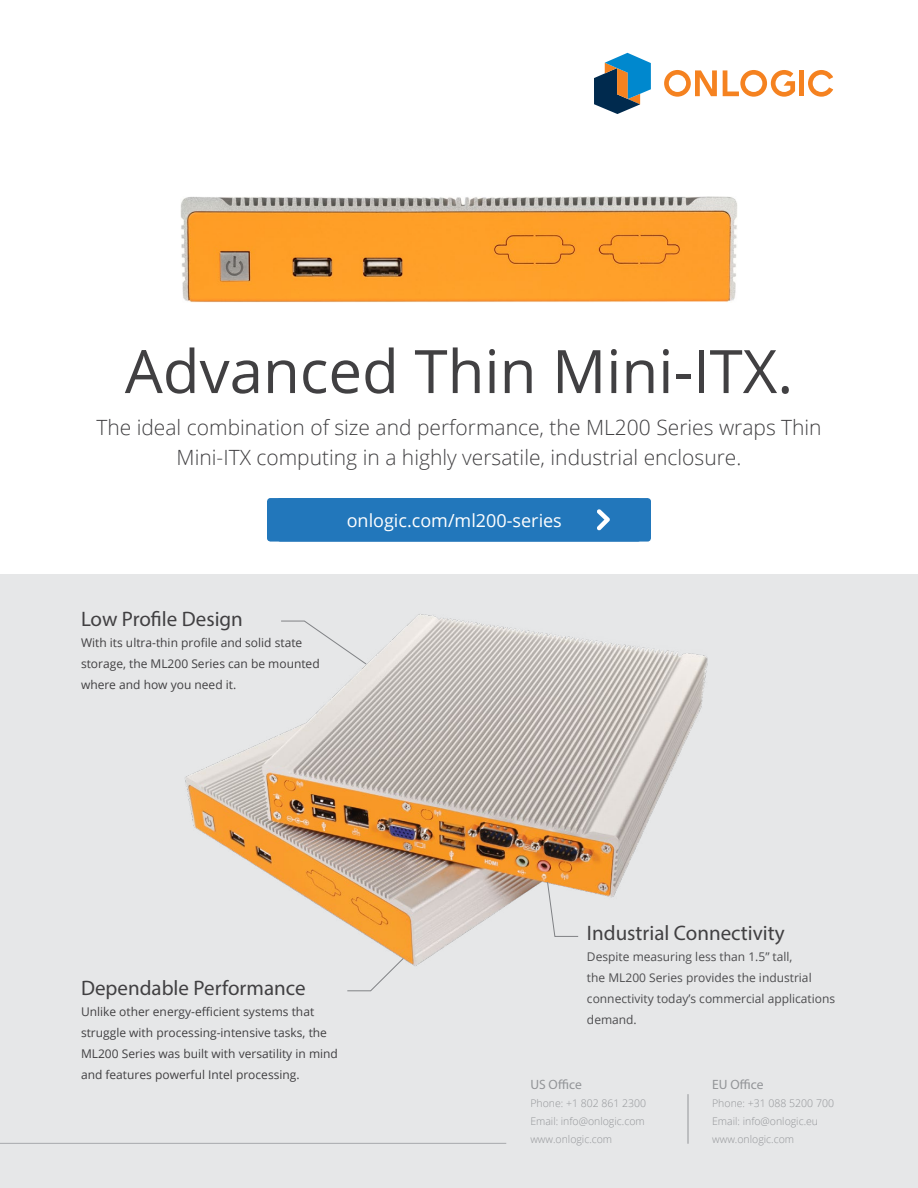
<style>
.page{position:relative;width:918px;height:1188px;background:#fff}
.page>*{position:absolute;margin:0;border:0;box-sizing:border-box;transform-origin:0 0}
.t1{font:60px "Open Sans";color:#414042}
.t2{font:300 21px/30px "Open Sans";color:#414042;text-align:center}
.t3{font:21px "Myriad Pro";color:#414042}
.t4{font:18px "Open Sans";color:#fff}
.t5{font:13.5px "Myriad Pro";color:#939598}
.t6{font:12px/21px "Open Sans";color:#414042}
.t7{font:12px/21px "Open Sans";color:#4d4d4f}
.t8{font:300 10.5px/18px "Open Sans";color:#939598}
</style>
<div class="page">
<div style="left:0;top:574px;width:918px;height:614px;background:#e6e7e8"></div>
<img style="left:185px;top:614px;width:523px;height:352px">
<svg style="left:280px;top:620px;width:87px;height:45px"></svg>
<svg style="left:347px;top:957px;width:57px;height:35px"></svg>
<svg style="left:547px;top:881px;width:32px;height:56px"></svg>
<img style="left:180px;top:196px;width:558px;height:106px">
<div style="left:267px;top:498px;width:384px;height:44px;background:#27b;border-radius:4px"></div>
<svg style="left:597px;top:509px;width:13px;height:22px"></svg>
<hr style="left:0;top:1143px;width:506px;height:1px;background:#a7a9ac">
<hr style="left:688px;top:1094px;width:1px;height:50px;background:#939598">
<div style="left:799px;top:70px;width:5px;height:26px;background:#f58220"></div>
<svg style="left:664px;top:70px;width:53px;height:27px"></svg>
<svg style="left:723px;top:70px;width:72px;height:27px"></svg>
<svg style="left:808px;top:70px;width:25px;height:27px"></svg>
<svg style="left:594px;top:53px;width:57px;height:61px"></svg>
<h1 class="t1" style="left:125px;top:330px;width:670px">Advanced Thin Mini-ITX.</h1>
<h2 class="t2" style="left:96px;top:412px;width:727px">The ideal combination of size and performance, the ML200 Series wraps Thin<br>Mini-ITX computing in a highly versatile, industrial enclosure.</h2>
<h3 class="t4" style="left:347px;top:508px;width:217px">onlogic.com/ml200-series</h3>
<h3 class="t4" style="left:397px;top:508px;width:138px">onlogic.com/sku</h3>
<h2 class="t3" style="left:81px;top:606px;width:163px">Low Profile Design</h2>
<p class="t6" style="left:81px;top:631px;width:240px">With its ultra-thin profile and solid state storage, the ML200 Series can be mounted where and how you need it.</p>
<h2 class="t3" style="left:81px;top:975px;width:226px">Dependable Performance</h2>
<p class="t6" style="left:81px;top:1001px;width:258px">Unlike other energy-efficient systems that struggle with processing-intensive tasks, the ML200 Series was built with versatility in mind and features powerful Intel processing.</p>
<h2 class="t3" style="left:587px;top:920px;width:199px">Industrial Connectivity</h2>
<p class="t7" style="left:587px;top:946px;width:250px">Despite measuring less than 1.5” tall,<br>the ML200 Series provides the industrial connectivity today’s commercial applications demand.</p>
<p class="t5" style="left:530px;top:1076px;width:53px">US Office</p>
<p class="t8" style="left:530px;top:1093px;width:117px">Phone: +1 802 861 2300<br>Email: info@onlogic.com www.onlogic.com</p>
<p class="t5" style="left:712px;top:1076px;width:53px">EU Office</p>
<p class="t8" style="left:712px;top:1093px;width:123px">Phone: +31 088 5200 700<br>Email: info@onlogic.eu www.onlogic.com</p>
</div>
